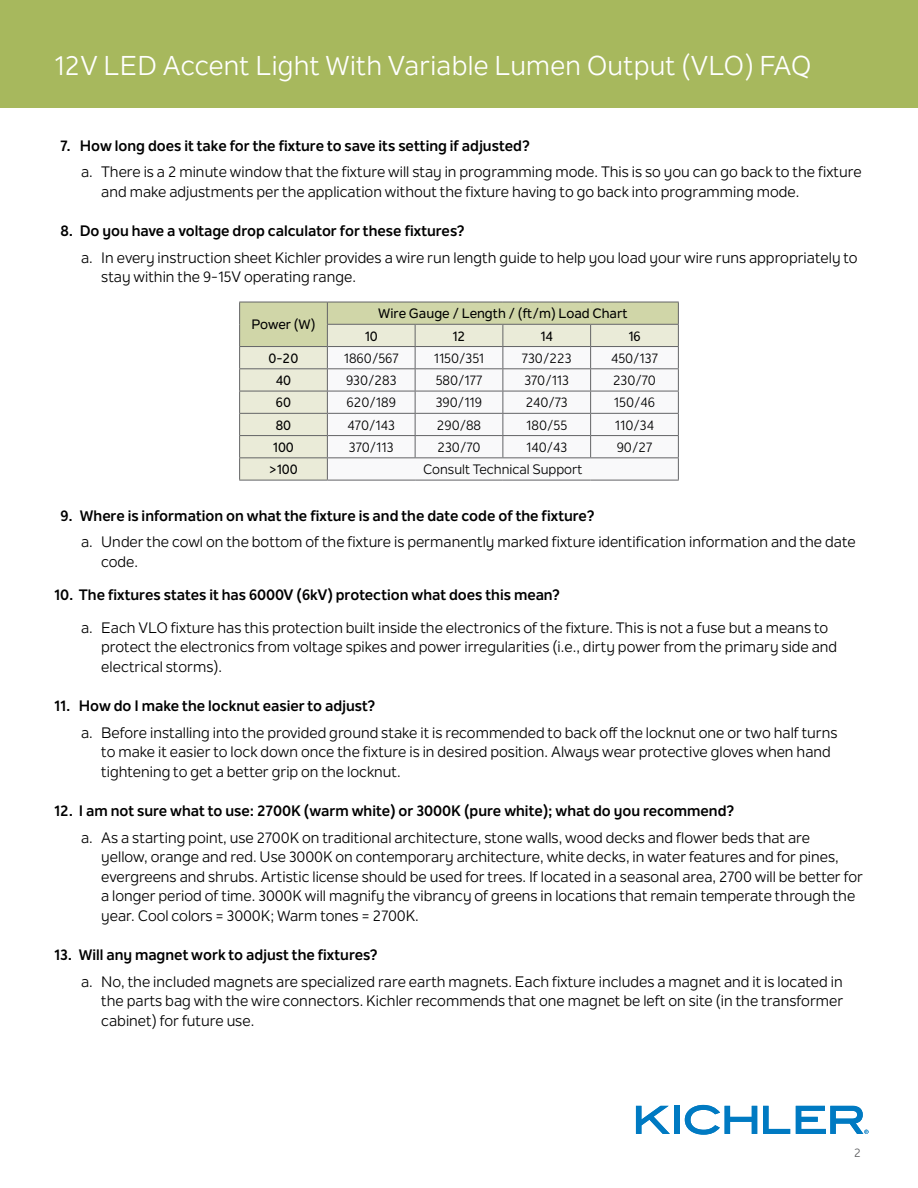
<style>
.page{position:relative;width:918px;height:1188px;background:#fff}
.page>*{position:absolute;margin:0;border:0;box-sizing:border-box;transform-origin:0 0}
.t1{font:27px "Nolan Next";letter-spacing:.01em;color:#fff}
.t2{font:15px/19.5px "Nolan Next";color:#000}
.t3{font:700 15px "Nolan Next";color:#000}
.t4{font:13.5px "Nolan Next";color:#000}
.t5{font:500 13.5px "Nolan Next";color:#000}
.t6{font:12px "Nolan Next";color:#5f6062}
</style>
<div class="page">
<div style="left:0;top:0;width:918px;height:108px;background:#a7b85d"></div>
<svg style="left:239px;top:302px;width:440px;height:178px"></svg>
<hr style="left:239px;top:480px;width:88px;height:1px;background:#636466">
<hr style="left:327px;top:480px;width:88px;height:1px;background:#636466">
<hr style="left:415px;top:480px;width:88px;height:1px;background:#636466">
<hr style="left:503px;top:480px;width:88px;height:1px;background:#636466">
<hr style="left:591px;top:480px;width:88px;height:1px;background:#636466">
<svg style="left:636px;top:1106px;width:34px;height:28px"></svg>
<div style="left:675px;top:1106px;width:5px;height:28px;background:#007ac2"></div>
<svg style="left:685px;top:1105px;width:72px;height:30px"></svg>
<svg style="left:763px;top:1106px;width:27px;height:28px"></svg>
<svg style="left:796px;top:1106px;width:73px;height:28px"></svg>
<h1 class="t1" style="left:54px;top:49px;width:759px">12V LED Accent Light With Variable Lumen Output (VLO) FAQ</h1>
<p class="t3" style="left:60px;top:136px;width:471px">7. How long does it take for the fixture to save its setting if adjusted?</p>
<p class="t2" style="left:101px;top:162px;width:762px;text-indent:-20px">a. There is a 2 minute window that the fixture will stay in programming mode. This is so you can go back to the fixture and make adjustments per the application without the fixture having to go back into programming mode.</p>
<p class="t3" style="left:60px;top:222px;width:406px">8. Do you have a voltage drop calculator for these fixtures?</p>
<p class="t2" style="left:101px;top:248px;width:758px;text-indent:-20px">a. In every instruction sheet Kichler provides a wire run length guide to help you load your wire runs appropriately to stay within the 9-15V operating range.</p>
<p class="t5" style="left:252px;top:316px;width:65px">Power (W)</p>
<p class="t5" style="left:378px;top:305px;width:251px">Wire Gauge / Length / (ft/m) Load Chart</p>
<p class="t5" style="left:365px;top:328px;width:15px">10</p>
<p class="t5" style="left:453px;top:328px;width:14px">12</p>
<p class="t5" style="left:540px;top:328px;width:14px">14</p>
<p class="t5" style="left:628px;top:328px;width:14px">16</p>
<p class="t5" style="left:269px;top:350px;width:31px">0-20</p>
<p class="t4" style="left:344px;top:350px;width:56px">1860/567</p>
<p class="t4" style="left:434px;top:350px;width:52px">1150/351</p>
<p class="t4" style="left:522px;top:350px;width:51px">730/223</p>
<p class="t4" style="left:611px;top:350px;width:48px">450/137</p>
<p class="t5" style="left:276px;top:372px;width:17px">40</p>
<p class="t4" style="left:346px;top:372px;width:52px">930/283</p>
<p class="t4" style="left:436px;top:372px;width:48px">580/177</p>
<p class="t4" style="left:524px;top:372px;width:46px">370/113</p>
<p class="t4" style="left:613px;top:372px;width:44px">230/70</p>
<p class="t5" style="left:276px;top:394px;width:17px">60</p>
<p class="t4" style="left:347px;top:394px;width:51px">620/189</p>
<p class="t4" style="left:436px;top:394px;width:48px">390/119</p>
<p class="t4" style="left:526px;top:394px;width:44px">240/73</p>
<p class="t4" style="left:614px;top:394px;width:43px">150/46</p>
<p class="t5" style="left:276px;top:417px;width:17px">80</p>
<p class="t4" style="left:348px;top:417px;width:49px">470/143</p>
<p class="t4" style="left:437px;top:417px;width:46px">290/88</p>
<p class="t4" style="left:526px;top:417px;width:43px">180/55</p>
<p class="t4" style="left:615px;top:417px;width:41px">110/34</p>
<p class="t5" style="left:273px;top:439px;width:22px">100</p>
<p class="t4" style="left:349px;top:439px;width:46px">370/113</p>
<p class="t4" style="left:437px;top:439px;width:44px">230/70</p>
<p class="t4" style="left:526px;top:439px;width:43px">140/43</p>
<p class="t4" style="left:617px;top:439px;width:37px">90/27</p>
<p class="t5" style="left:269px;top:461px;width:30px">&gt;100</p>
<p class="t4" style="left:423px;top:461px;width:161px">Consult Technical Support</p>
<p class="t3" style="left:60px;top:506px;width:536px">9. Where is information on what the fixture is and the date code of the fixture?</p>
<p class="t2" style="left:101px;top:532px;width:756px;text-indent:-20px">a. Under the cowl on the bottom of the fixture is permanently marked fixture identification information and the date code.</p>
<p class="t3" style="left:54px;top:585px;width:507px">10. The fixtures states it has 6000V (6kV) protection what does this mean?</p>
<p class="t2" style="left:101px;top:618px;width:738px;text-indent:-20px">a. Each VLO fixture has this protection built inside the electronics of the fixture. This is not a fuse but a means to protect the electronics from voltage spikes and power irregularities (i.e., dirty power from the primary side and electrical storms).</p>
<p class="t3" style="left:54px;top:697px;width:323px">11. How do I make the locknut easier to adjust?</p>
<p class="t2" style="left:101px;top:723px;width:738px;text-indent:-20px">a. Before installing into the provided ground stake it is recommended to back off the locknut one or two half turns to make it easier to lock down once the fixture is in desired position. Always wear protective gloves when hand tightening to get a better grip on the locknut.</p>
<p class="t3" style="left:54px;top:802px;width:682px">12. I am not sure what to use: 2700K (warm white) or 3000K (pure white); what do you recommend?</p>
<p class="t2" style="left:101px;top:828px;width:763px;text-indent:-20px">a. As a starting point, use 2700K on traditional architecture, stone walls, wood decks and flower beds that are<br>yellow, orange and red. Use 3000K on contemporary architecture, white decks, in water features and for pines, evergreens and shrubs. Artistic license should be used for trees. If located in a seasonal area, 2700 will be better for a longer period of time. 3000K will magnify the vibrancy of greens in locations that remain temperate through the year. Cool colors = 3000K; Warm tones = 2700K.</p>
<p class="t3" style="left:54px;top:946px;width:325px">13. Will any magnet work to adjust the fixtures?</p>
<p class="t2" style="left:101px;top:972px;width:744px;text-align:justify;text-indent:-20px">a. No, the included magnets are specialized rare earth magnets. Each fixture includes a magnet and it is located in the parts bag with the wire connectors. Kichler recommends that one magnet be left on site (in the transformer cabinet) for future use.</p>
<p class="t6" style="left:854px;top:1145px;width:8px">2</p>
</div>
